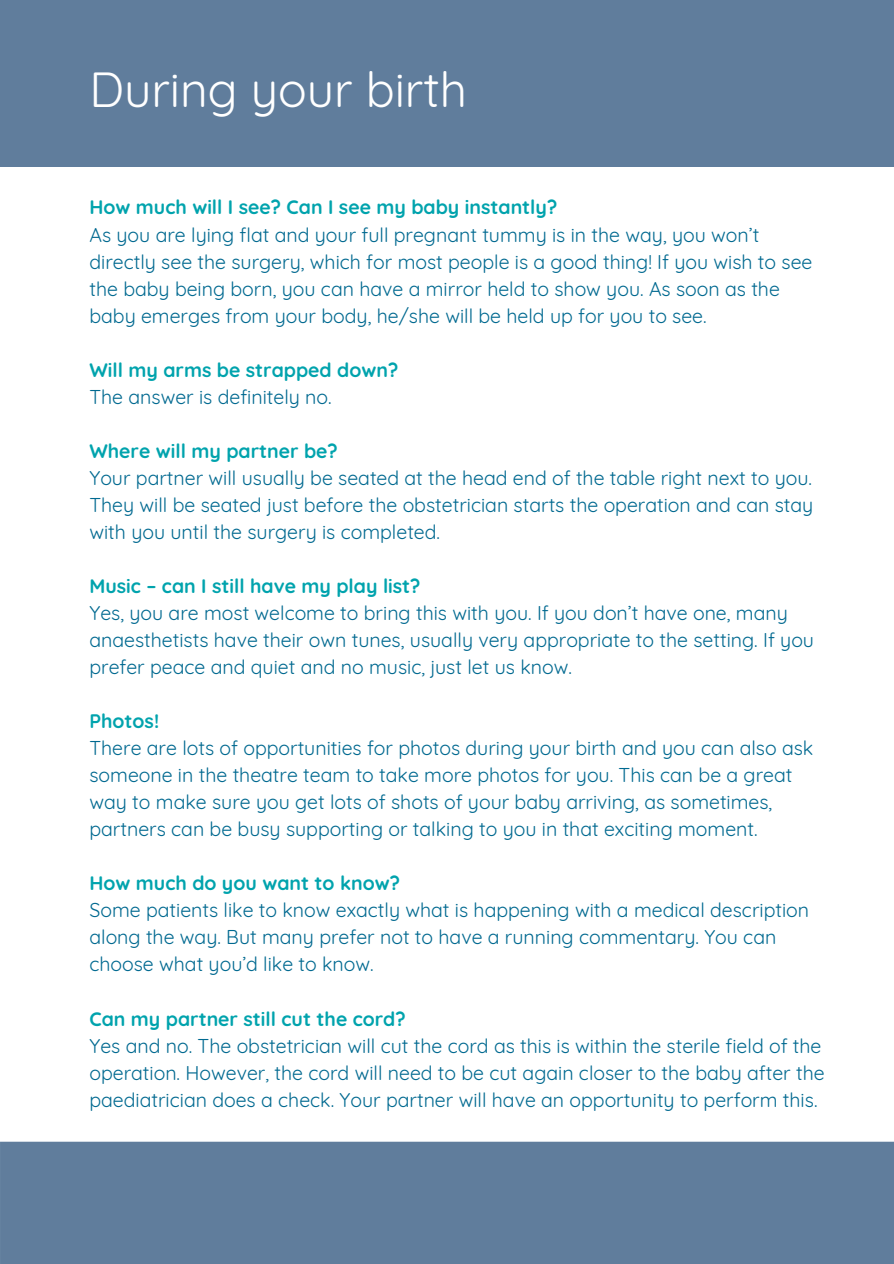
<style>
.page{position:relative;width:894px;height:1264px;background:#fff}
.page>*{position:absolute;margin:0;border:0;box-sizing:border-box;transform-origin:0 0}
.t1{font:48px "Quicksand";color:#fff}
.t2{font:19.5px/27px "Quicksand";color:#006990}
.t3{font:700 19.5px "Quicksand";color:#00a3ad}
</style>
<div class="page">
<div style="left:0;top:0;width:893px;height:166px;background:#607d9c"></div>
<div style="left:0;top:1141px;width:893px;height:122px;background:#607d9c"></div>
<p class="t1" style="left:89px;top:59px;width:379px">During your birth</p>
<p class="t3" style="left:89px;top:195px;width:469px">How much will I see? Can I see my baby instantly?</p>
<p class="t2" style="left:89px;top:221px;width:724px">As you are lying flat and your full pregnant tummy is in the way, you won’t directly see the surgery, which for most people is a good thing! If you wish to see the baby being born, you can have a mirror held to show you. As soon as the baby emerges from your body, he/she will be held up for you to see.</p>
<p class="t3" style="left:89px;top:357px;width:310px">Will my arms be strapped down?</p>
<p class="t2" style="left:89px;top:383px;width:244px">The answer is definitely no.</p>
<p class="t3" style="left:89px;top:438px;width:250px">Where will my partner be?</p>
<p class="t2" style="left:89px;top:464px;width:725px;text-align:justify">Your partner will usually be seated at the head end of the table right next to you.<br>They will be seated just before the obstetrician starts the operation and can stay with you until the surgery is completed.</p>
<p class="t3" style="left:89px;top:573px;width:332px">Music – can I still have my play list?</p>
<p class="t2" style="left:89px;top:599px;width:726px">Yes, you are most welcome to bring this with you. If you don’t have one, many anaesthetists have their own tunes, usually very appropriate to the setting. If you prefer peace and quiet and no music, just let us know.</p>
<p class="t3" style="left:89px;top:708px;width:71px">Photos!</p>
<p class="t2" style="left:89px;top:734px;width:725px">There are lots of opportunities for photos during your birth and you can also ask someone in the theatre team to take more photos for you. This can be a great way to make sure you get lots of shots of your baby arriving, as sometimes, partners can be busy supporting or talking to you in that exciting moment.</p>
<p class="t3" style="left:89px;top:870px;width:312px">How much do you want to know?</p>
<p class="t2" style="left:89px;top:896px;width:721px">Some patients like to know exactly what is happening with a medical description along the way. But many prefer not to have a running commentary. You can choose what you’d like to know.</p>
<p class="t3" style="left:89px;top:1006px;width:318px">Can my partner still cut the cord?</p>
<p class="t2" style="left:89px;top:1031px;width:736px">Yes and no. The obstetrician will cut the cord as this is within the sterile field of the operation. However, the cord will need to be cut again closer to the baby after the paediatrician does a check. Your partner will have an opportunity to perform this.</p>
</div>
